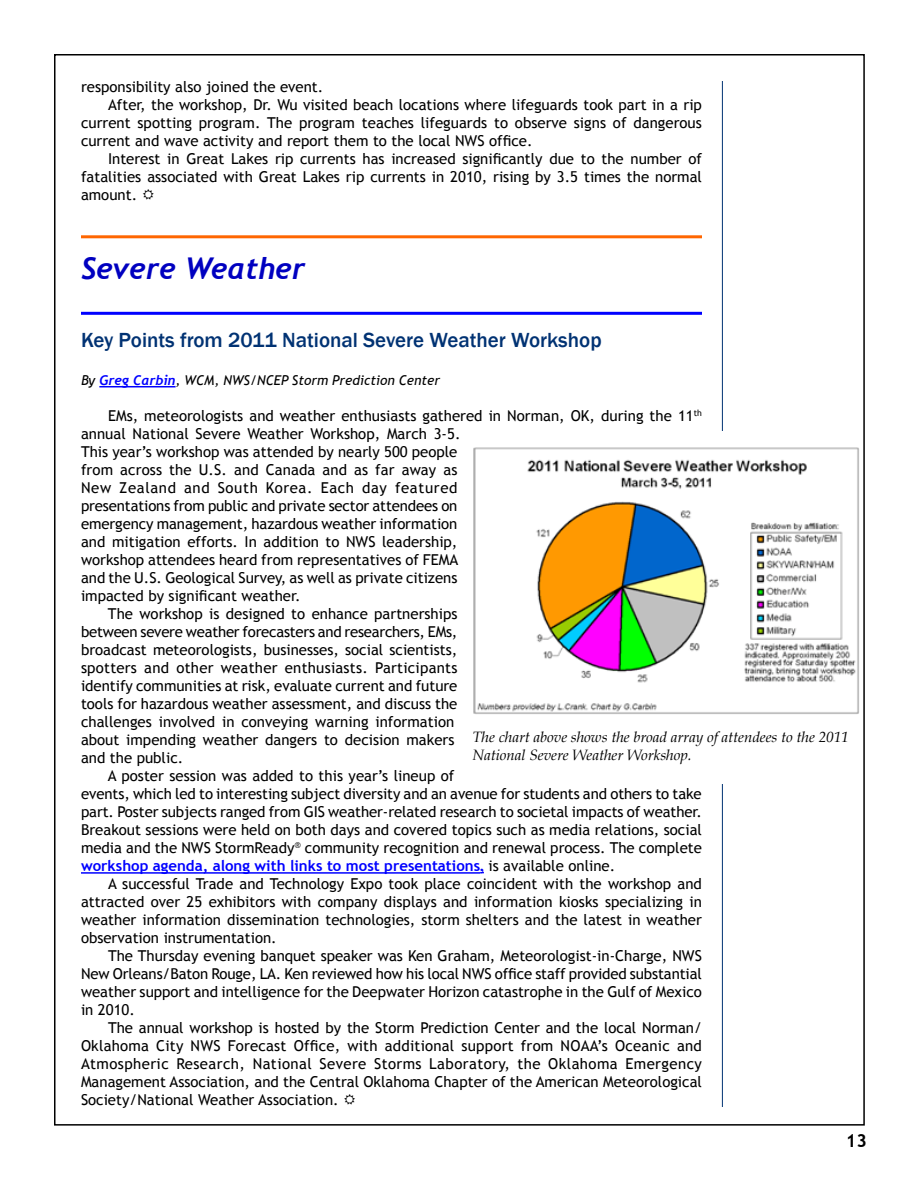
<style>
.page{position:relative;width:918px;height:1188px;background:#fff}
.page>*{position:absolute;margin:0;border:0;box-sizing:border-box;transform-origin:0 0}
.t1{font:italic 700 30px "Trebuchet";color:#0000c0}
.t2{font:500 21px "Franklin Gothic";color:#003273}
.t3{font:700 18px "Trebuchet MS";color:#000}
.t4{font:15px "Trebuchet MS";color:#000}
.t5{font:italic 15px/18px "Book Antiqua";color:#000}
.t6{font:15px "Trebuchet MS";letter-spacing:.03em;color:#000}
.t7{font:700 15px "Trebuchet MS";color:#00f}
.t8{font:15px "Trebuchet MS";letter-spacing:.04em;color:#000}
.t9{font:italic 13.5px "Trebuchet MS";color:#000}
.s1{font-family:"Trebuchet";font-weight:700;color:#00f}
.s2{font-family:"Times New Roman"}
.s3{font-weight:400;color:#000}
</style>
<div class="page">
<hr style="left:722px;top:81px;width:1px;height:1026px;background:#003273">
<div style="left:710px;top:431px;width:38px;height:353px;background:#fff"></div>
<hr style="left:81px;top:235px;width:621px;height:3px;background:#f60">
<hr style="left:81px;top:312px;width:621px;height:3px;background:#00f">
<hr style="left:99px;top:386px;width:77px;height:1px;background:#00f">
<hr style="left:81px;top:872px;width:399px;height:2px;background:#00f">
<img style="left:473px;top:448px;width:386px;height:266px">
<p class="t4" style="left:81px;top:78px;width:244px">responsibility also joined the event.</p>
<p class="t4" style="left:108px;top:96px;width:595px">After, the workshop, Dr. Wu visited beach locations where lifeguards took part in a rip</p>
<p class="t4" style="left:81px;top:114px;width:622px">current spotting program. The program teaches lifeguards to observe signs of dangerous</p>
<p class="t4" style="left:81px;top:132px;width:453px">current and wave activity and report them to the local NWS office.</p>
<p class="t4" style="left:108px;top:150px;width:595px">Interest in Great Lakes rip currents has increased significantly due to the number of</p>
<p class="t4" style="left:81px;top:168px;width:622px">fatalities associated with Great Lakes rip currents in 2010, rising by 3.5 times the normal</p>
<p class="t4" style="left:81px;top:186px;width:58px">amount.</p>
<h1 class="t1" style="left:81px;top:250px;width:226px">Severe Weather</h1>
<h2 class="t2" style="left:81px;top:327px;width:522px">Key Points from 2011 National Severe Weather Workshop</h2>
<p class="t9" style="left:81px;top:372px;width:361px">By <span class="s1">Greg Carbin</span>, WCM, NWS/NCEP Storm Prediction Center</p>
<p class="t4" style="left:108px;top:407px;width:595px">EMs, meteorologists and weather enthusiasts gathered in Norman, OK, during the 11<sup>th</sup></p>
<p class="t4" style="left:81px;top:425px;width:381px">annual National Severe Weather Workshop, March 3-5.</p>
<p class="t4" style="left:81px;top:443px;width:378px">This year’s workshop was attended by nearly 500 people</p>
<p class="t4" style="left:81px;top:461px;width:378px">from across the U.S. and Canada and as far away as</p>
<p class="t8" style="left:81px;top:479px;width:378px">New Zealand and South Korea. Each day featured</p>
<p class="t4" style="left:81px;top:497px;width:378px">presentations from public and private sector attendees on</p>
<p class="t4" style="left:81px;top:515px;width:378px">emergency management, hazardous weather information</p>
<p class="t4" style="left:81px;top:533px;width:378px">and mitigation efforts. In addition to NWS leadership,</p>
<p class="t4" style="left:81px;top:551px;width:379px">workshop attendees heard from representatives of FEMA</p>
<p class="t4" style="left:81px;top:569px;width:378px">and the U.S. Geological Survey, as well as private citizens</p>
<p class="t4" style="left:81px;top:587px;width:221px">impacted by significant weather.</p>
<p class="t4" style="left:108px;top:605px;width:351px">The workshop is designed to enhance partnerships</p>
<p class="t4" style="left:81px;top:623px;width:378px">between severe weather forecasters and researchers, EMs,</p>
<p class="t4" style="left:81px;top:641px;width:378px">broadcast meteorologists, businesses, social scientists,</p>
<p class="t4" style="left:81px;top:659px;width:378px">spotters and other weather enthusiasts. Participants</p>
<p class="t4" style="left:81px;top:677px;width:378px">identify communities at risk, evaluate current and future</p>
<p class="t4" style="left:81px;top:695px;width:378px">tools for hazardous weather assessment, and discuss the</p>
<p class="t4" style="left:81px;top:713px;width:375px">challenges involved in conveying warning information</p>
<p class="t4" style="left:81px;top:731px;width:375px">about impending weather dangers to decision makers</p>
<p class="t4" style="left:81px;top:749px;width:104px">and the public.</p>
<p class="t4" style="left:108px;top:767px;width:348px">A poster session was added to this year’s lineup of</p>
<p class="t4" style="left:81px;top:785px;width:622px">events, which led to interesting subject diversity and an avenue for students and others to take</p>
<p class="t4" style="left:81px;top:803px;width:622px">part. Poster subjects ranged from GIS weather-related research to societal impacts of weather.</p>
<p class="t4" style="left:81px;top:821px;width:622px">Breakout sessions were held on both days and covered topics such as media relations, social</p>
<p class="t4" style="left:81px;top:839px;width:622px">media and the NWS StormReady<sup>®</sup> community recognition and renewal process. The complete</p>
<p class="t7" style="left:81px;top:856px;width:536px">workshop agenda, along with links to most presentations<span class="s2">,</span> <span class="s3">is available online.</span></p>
<p class="t4" style="left:108px;top:875px;width:595px">A successful Trade and Technology Expo took place coincident with the workshop and</p>
<p class="t4" style="left:81px;top:893px;width:622px">attracted over 25 exhibitors with company displays and information kiosks specializing in</p>
<p class="t4" style="left:81px;top:911px;width:622px">weather information dissemination technologies, storm shelters and the latest in weather</p>
<p class="t4" style="left:81px;top:929px;width:197px">observation instrumentation.</p>
<p class="t4" style="left:108px;top:947px;width:595px">The Thursday evening banquet speaker was Ken Graham, Meteorologist-in-Charge, NWS</p>
<p class="t4" style="left:81px;top:965px;width:622px">New Orleans/Baton Rouge, LA. Ken reviewed how his local NWS office staff provided substantial</p>
<p class="t4" style="left:81px;top:983px;width:622px">weather support and intelligence for the Deepwater Horizon catastrophe in the Gulf of Mexico</p>
<p class="t4" style="left:81px;top:1001px;width:55px">in 2010.</p>
<p class="t4" style="left:108px;top:1019px;width:596px">The annual workshop is hosted by the Storm Prediction Center and the local Norman/</p>
<p class="t4" style="left:81px;top:1037px;width:622px">Oklahoma City NWS Forecast Office, with additional support from NOAA’s Oceanic and</p>
<p class="t6" style="left:81px;top:1055px;width:622px">Atmospheric Research, National Severe Storms Laboratory, the Oklahoma Emergency</p>
<p class="t4" style="left:81px;top:1073px;width:622px">Management Association, and the Central Oklahoma Chapter of the American Meteorological</p>
<p class="t4" style="left:81px;top:1091px;width:259px">Society/National Weather Association.</p>
<p class="t5" style="left:472px;top:727px;width:378px">The chart above shows the broad array of attendees to the 2011<br>National Severe Weather Workshop.</p>
<p class="t3" style="left:846px;top:1130px;width:23px">13</p>
</div>
